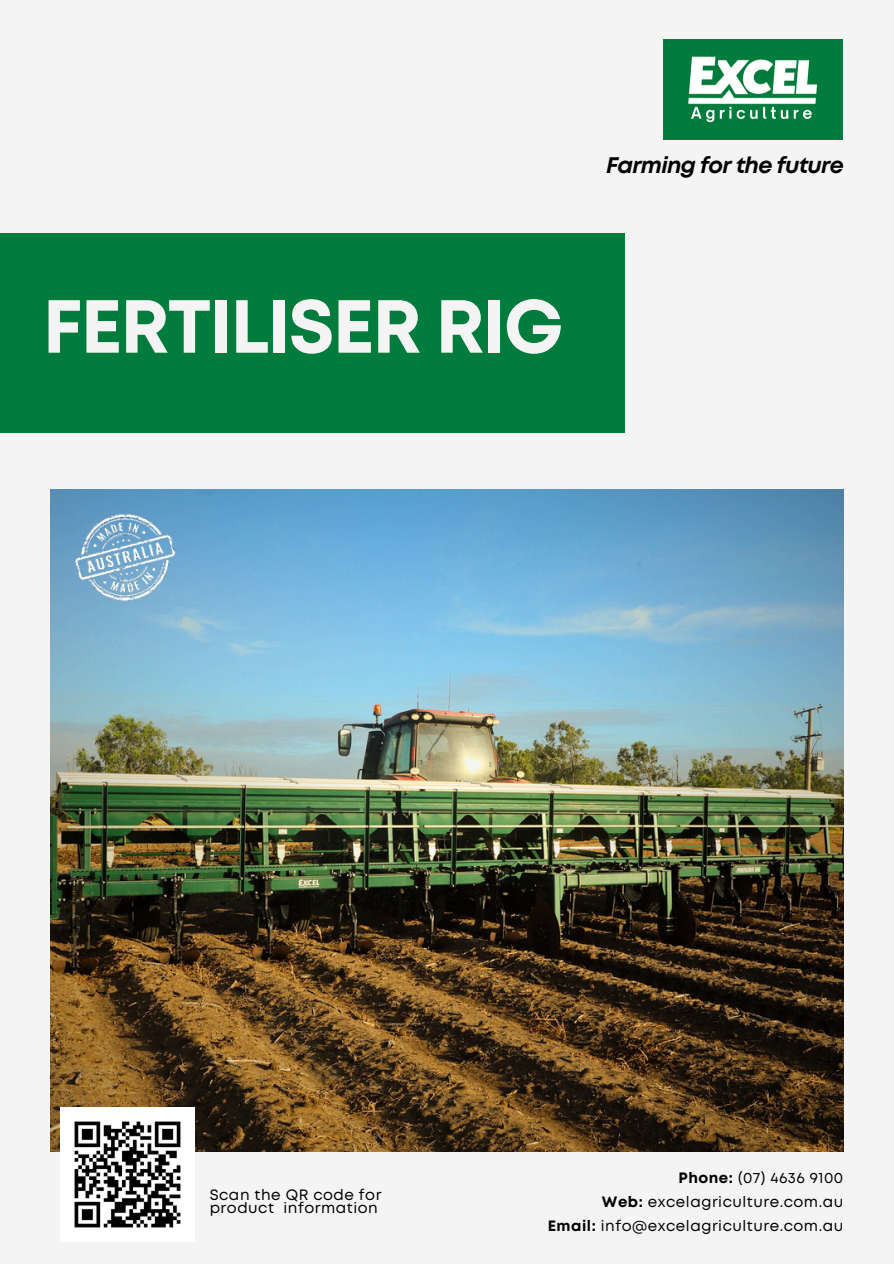
<style>
.page{position:relative;width:894px;height:1264px;background:#fff}
.page>*{position:absolute;margin:0;border:0;box-sizing:border-box;transform-origin:0 0}
.t1{font:700 75px "Mont";letter-spacing:-.03em;color:#f4f4f4}
.t2{font:italic 700 22.5px "Mont";letter-spacing:-.03em;color:#000}
.t3{font:15px "Mont";letter-spacing:.035em;color:#000}
.s1{font-weight:700}
</style>
<div class="page">
<div style="left:0;top:0;width:893px;height:1263px;background:#f4f4f4"></div>
<img style="left:50px;top:489px;width:792px;height:662px">
<div style="left:0;top:233px;width:624px;height:199px;background:#017c3d"></div>
<img style="left:663px;top:39px;width:179px;height:100px">
<img style="left:60px;top:1107px;width:134px;height:134px">
<img style="left:60px;top:510px;width:125px;height:94px">
<p class="t2" style="left:606px;top:157px;width:239px">Farming for the future</p>
<h1 class="t1" style="left:43px;top:298px;width:522px">FERTILISER RIG</h1>
<p class="t3" style="left:210px;top:1189px;width:173px">Scan the QR code for</p>
<p class="t3" style="left:210px;top:1201px;width:169px">product information</p>
<p class="t3" style="left:678px;top:1172px;width:166px"><span class="s1">Phone:</span> (07) 4636 9100</p>
<h2 class="t3" style="left:601px;top:1195px;width:243px"><span class="s1">Web:</span> excelagriculture.com.au</h2>
<p class="t3" style="left:547px;top:1219px;width:297px"><span class="s1">Email:</span> info@excelagriculture.com.au</p>
</div>
